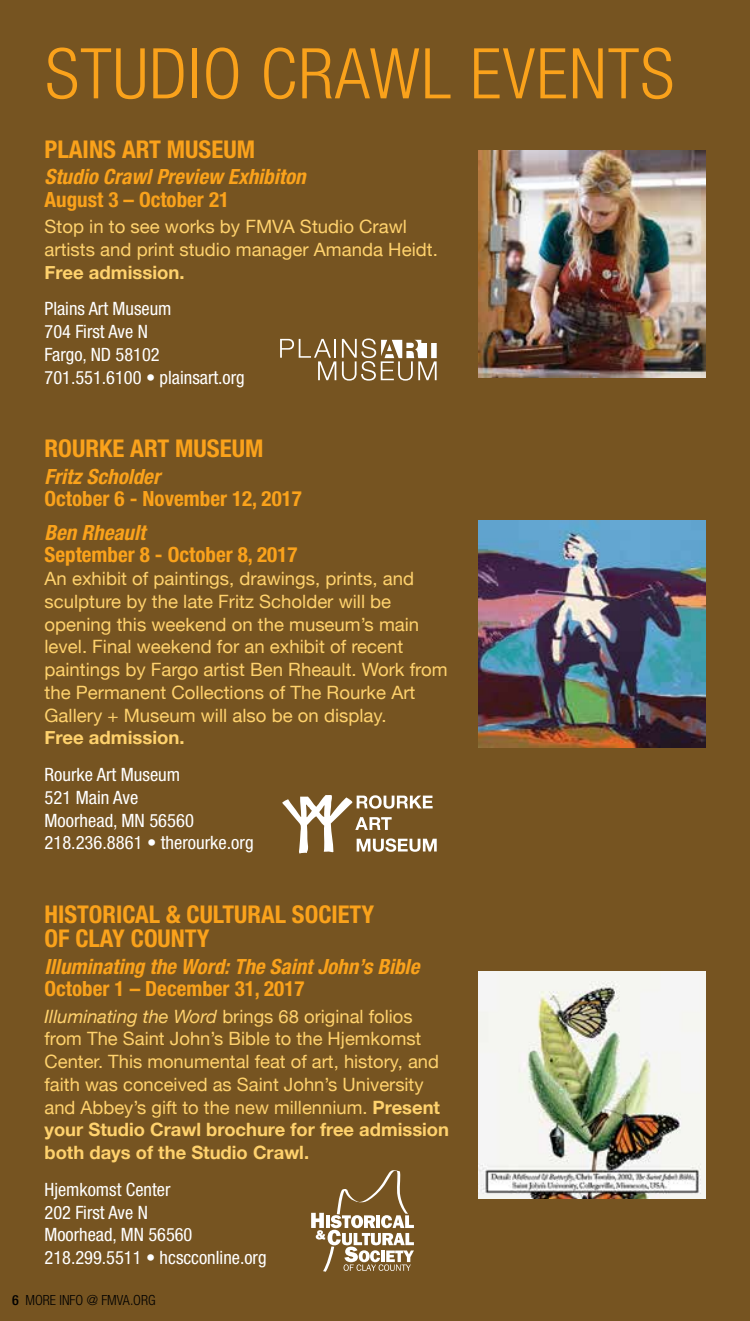
<style>
.page{position:relative;width:750px;height:1321px;background:#fff}
.page>*{position:absolute;margin:0;border:0;box-sizing:border-box;transform-origin:0 0}
.t1{font:300 condensed 70px "Helvetica Neue";letter-spacing:.02em;color:#faa21b}
.t2{font:700 condensed 24.5px/24.5px "Helvetica Neue";color:#faa21b}
.t3{font:italic 700 condensed 21px "Helvetica Neue";color:#faa21b}
.t4{font:700 condensed 21px "Helvetica Neue";color:#faa21b}
.t5{font:18.38px/22.8px "Helvetica Neue";color:#ffd26d}
.t6{font:condensed 18.38px/22.8px "Helvetica Neue";color:#fff}
.t7{font:700 18.38px "Helvetica Neue";color:#ffd26d}
.t8{font:300 condensed 14px "Helvetica Neue";color:#000}
.s1{font-style:italic}
.s2{font-weight:700}
.s3{font-weight:500}
</style>
<div class="page">
<div style="left:0;top:0;width:749px;height:1321px;background:#765421"></div>
<img style="left:478px;top:972px;width:227px;height:226px">
<img style="left:478px;top:521px;width:227px;height:227px">
<img style="left:478px;top:151px;width:227px;height:227px">
<svg style="left:311px;top:1170px;width:103px;height:102px"></svg>
<svg style="left:280px;top:339px;width:56px;height:41px"></svg>
<svg style="left:342px;top:338px;width:94px;height:43px"></svg>
<svg style="left:282px;top:795px;width:154px;height:58px"></svg>
<h1 class="t1" style="left:45px;top:33px;width:630px">STUDIO CRAWL EVENTS</h1>
<h2 class="t2" style="left:44px;top:137px;width:212px">PLAINS ART MUSEUM</h2>
<p class="t3" style="left:44px;top:164px;width:262px">Studio Crawl Preview Exhibiton</p>
<p class="t4" style="left:44px;top:187px;width:186px">August 3 – October 21</p>
<p class="t5" style="left:44px;top:215px;width:394px">Stop in to see works by FMVA Studio Crawl artists and print studio manager Amanda Heidt.</p>
<p class="t7" style="left:44px;top:261px;width:142px">Free admission.</p>
<p class="t6" style="left:44px;top:297px;width:202px">Plains Art Museum<br>704 First Ave N<br>Fargo, ND 58102<br>701.551.6100 • plainsart.org</p>
<h2 class="t2" style="left:44px;top:436px;width:220px">ROURKE ART MUSEUM</h2>
<p class="t3" style="left:44px;top:463px;width:117px">Fritz Scholder</p>
<p class="t4" style="left:44px;top:486px;width:259px">October 6 - November 12, 2017</p>
<p class="t3" style="left:44px;top:519px;width:102px">Ben Rheault</p>
<p class="t4" style="left:44px;top:542px;width:254px">September 8 - October 8, 2017</p>
<p class="t5" style="left:44px;top:567px;width:404px">An exhibit of paintings, drawings, prints, and sculpture by the late Fritz Scholder will be opening this weekend on the museum’s main level. Final weekend for an exhibit of recent paintings by Fargo artist Ben Rheault. Work from the Permanent Collections of The Rourke Art Gallery + Museum will also be on display.</p>
<p class="t7" style="left:44px;top:726px;width:142px">Free admission.</p>
<p class="t6" style="left:44px;top:763px;width:210px">Rourke Art Museum<br>521 Main Ave<br>Moorhead, MN 56560<br>218.236.8861 • therourke.org</p>
<h2 class="t2" style="left:44px;top:901px;width:331px">HISTORICAL &amp; CULTURAL SOCIETY<br>OF CLAY COUNTY</h2>
<p class="t3" style="left:44px;top:953px;width:376px">Illuminating the Word: The Saint John’s Bible</p>
<p class="t4" style="left:44px;top:976px;width:261px">October 1 – December 31, 2017</p>
<p class="t5" style="left:44px;top:1004px;width:406px"><span class="s1">Illuminating the Word</span> brings 68 original folios from The Saint John’s Bible to the Hjemkomst Center. This monumental feat of art, history, and faith was conceived as Saint John’s University and Abbey’s gift to the new millennium. <span class="s2">Present your Studio Crawl brochure for free admission both days of the Studio Crawl.</span></p>
<p class="t6" style="left:44px;top:1178px;width:223px">Hjemkomst Center<br>202 First Ave N<br>Moorhead, MN 56560<br>218.299.5511 • hcscconline.org</p>
<p class="t8" style="left:12px;top:1292px;width:145px"><span class="s3">6</span> MORE INFO @ FMVA.ORG</p>
</div>
